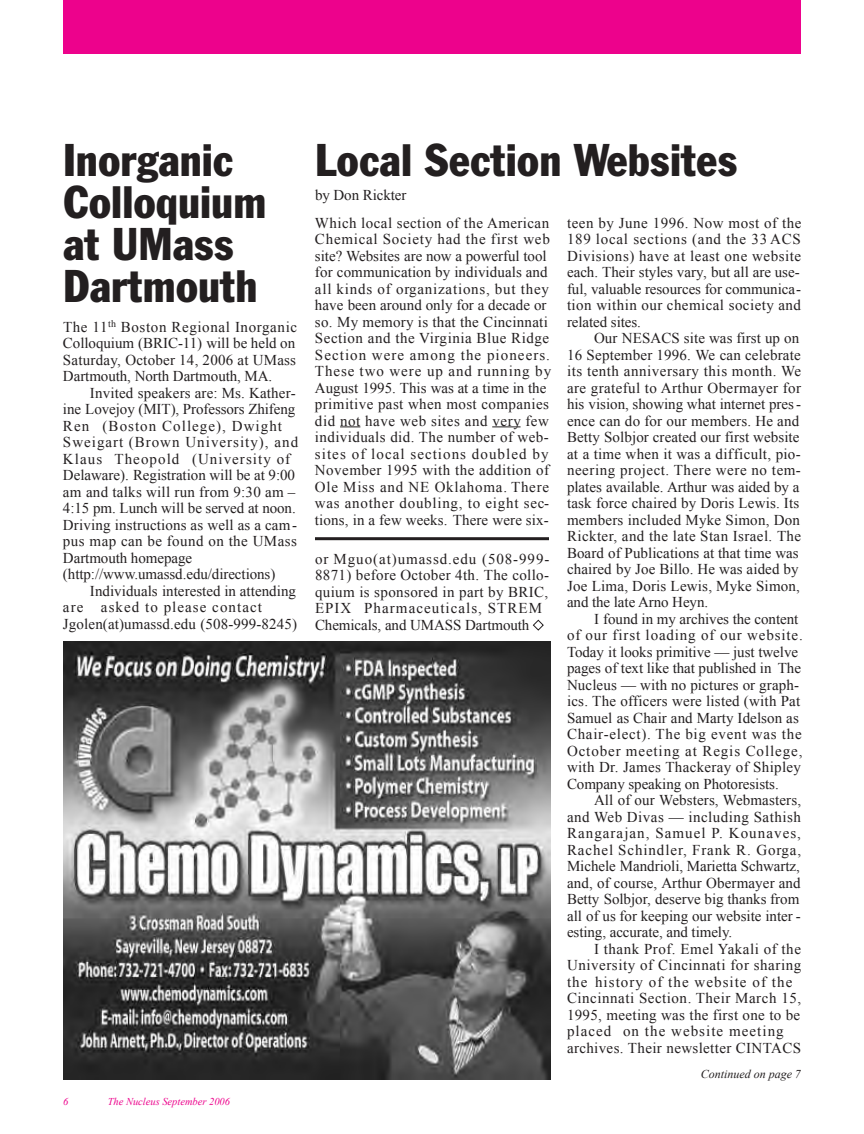
<style>
.page{position:relative;width:864px;height:1134px;background:#fff}
.page>*{position:absolute;margin:0;border:0;box-sizing:border-box;transform-origin:0 0}
.t1{font:condensed 45px/42px "Franklin Gothic BT";color:#231f20}
.t2{font:15px/16.5px "Times New Roman";letter-spacing:.015em;color:#231f20}
.t3{font:15px/16.5px "Times New Roman";letter-spacing:.035em;color:#231f20}
.t4{font:15px "Times New Roman";letter-spacing:-.005em;color:#231f20}
.t5{font:italic 12px "Times New Roman";color:#231f20}
.t6{font:italic 10.5px "Times New Roman";color:#ed028c}
.s1{color:#fff}
</style>
<div class="page">
<div style="left:63px;top:0;width:738px;height:54px;background:#ed028c"></div>
<svg style="left:340px;top:427px;width:20px;height:1px"></svg>
<svg style="left:492px;top:427px;width:29px;height:1px"></svg>
<img style="left:63px;top:642px;width:487px;height:437px">
<hr style="left:315px;top:537px;width:234px;height:3px;background:#231f20">
<h1 class="t1" style="left:63px;top:142px;width:205px">Inorganic<br>Colloquium at UMass<br>Dartmouth</h1>
<p class="t2" style="left:63px;top:318px;width:236px">The 11<sup>th</sup> Boston Regional Inorganic Colloquium (BRIC-11) will be held on Saturday, October 14, 2006 at UMass Dartmouth, North Dartmouth, MA.</p>
<p class="t2" style="left:63px;top:384px;width:237px;text-indent:27px">Invited speakers are: Ms. Kather&shy;ine Lovejoy (MIT), Professors Zhifeng Ren (Boston College), Dwight Sweigart (Brown University), and Klaus Theopold (University of Delaware). Registration will be at 9:00 am and talks will run from 9:30 am – 4:15 pm. Lunch will be served at noon.<br>Driving instructions as well as a cam&shy;pus map can be found on the UMass Dartmouth homepage (http://www.umassd.edu/directions)</p>
<p class="t2" style="left:63px;top:582px;width:236px;text-indent:27px">Individuals interested in attending are asked to please contact<br>Jgolen(at)umassd.edu (508-999-8245)</p>
<p class="t6" style="left:63px;top:1094px;width:7px">6</p>
<p class="t6" style="left:108px;top:1094px;width:124px">The Nucleus September 2006</p>
<h1 class="t1" style="left:315px;top:142px;width:424px">Local Section Websites</h1>
<p class="t4" style="left:315px;top:185px;width:93px">by Don Rickter</p>
<p class="t2" style="left:315px;top:214px;width:238px">Which local section of the American Chemical Society had the first web site? Websites are now a powerful tool for communication by individuals and all kinds of organizations, but they have been around only for a decade or so. My memory is that the Cincinnati Section and the Virginia Blue Ridge Section were among the pioneers.<br>These two were up and running by August 1995. This was at a time in the primitive past when most companies did not have web sites and very few individuals did. The number of web&shy;sites of local sections doubled by November 1995 with the addition of Ole Miss and NE Oklahoma. There was another doubling, to eight sec&shy;tions, in a few weeks. There were six-</p>
<p class="t2" style="left:567px;top:214px;width:236px;text-align:justify">teen by June 1996. Now most of the 189 local sections (and the 33 ACS Divisions) have at least one website each. Their styles vary, but all are use&shy;ful, valuable resources for communica&shy;tion within our chemical society and related sites.</p>
<p class="t2" style="left:567px;top:330px;width:236px;text-indent:27px">Our NESACS site was first up on 16 September 1996. We can celebrate its tenth anniversary this month. We are grateful to Arthur Obermayer for his vision, showing what internet pres&shy;ence can do for our members. He and Betty Solbjor created our first website at a time when it was a difficult, pio&shy;neering project. There were no tem&shy;plates available. Arthur was aided by a task force chaired by Doris Lewis. Its members included Myke Simon, Don Rickter, and the late Stan Israel. The Board of Publications at that time was chaired by Joe Billo. He was aided by Joe Lima, Doris Lewis, Myke Simon, and the late Arno Heyn.</p>
<p class="t2" style="left:567px;top:610px;width:237px;text-indent:27px">I found in my archives the content of our first loading of our website.<br>Today it looks primitive — just twelve pages of text like that published in The Nucleus — with no pictures or graph&shy;ics. The officers were listed (with Pat Samuel as Chair and Marty Idelson as Chair-elect). The big event was the October meeting at Regis College, with Dr. James Thackeray of Shipley Company speaking on Photoresists.</p>
<p class="t2" style="left:567px;top:792px;width:236px;text-align:justify;text-indent:27px">All of our Websters, Webmasters, and Web Divas — including Sathish Rangarajan, Samuel P. Kounaves, Rachel Schindler, Frank R. Gorga, Michele Mandrioli, Marietta Schwartz, and, of course, Arthur Obermayer and Betty Solbjor, deserve big thanks from all of us for keeping our website inter - esting, accurate, and timely.</p>
<p class="t3" style="left:567px;top:940px;width:236px;text-indent:27px">I thank Prof. Emel Yakali of the University of Cincinnati for sharing the history of the website of the Cincinnati Section. Their March 15, 1995, meeting was the first one to be placed on the website meeting archives. Their newsletter CINTACS</p>
<p class="t2" style="left:315px;top:550px;width:236px">or Mguo(at)umassd.edu (508-999- 8871) before October 4th. The collo&shy;quium is sponsored in part by BRIC, EPIX Pharmaceuticals, STREM Chemicals, and UMASS Dartmouth <span class="s1">◆</span></p>
<p class="t5" style="left:701px;top:1066px;width:102px">Continued on page 7</p>
</div>
